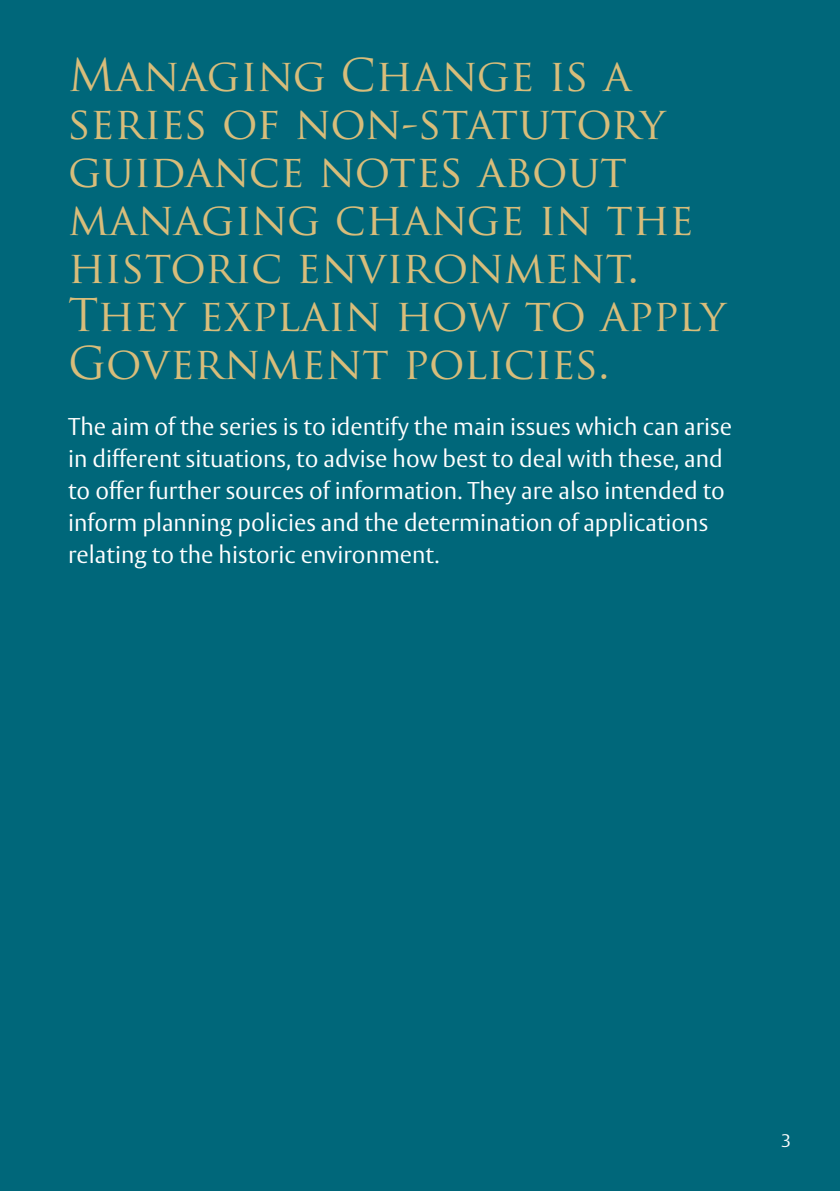
<style>
.page{position:relative;width:840px;height:1191px;background:#fff}
.page>*{position:absolute;margin:0;border:0;box-sizing:border-box;transform-origin:0 0}
.t1{font:44px/48px "Trajan Pro";color:#d8bd7a}
.t2{font:300 24px/32px "HS Vesta";color:#fff}
.t3{font:300 18px "HS Vesta";color:#fff}
</style>
<div class="page">
<div style="left:0;top:0;width:839px;height:1191px;background:#00677a"></div>
<h1 class="t1" style="left:68px;top:51px;width:658px">Managing Change is a series of non-statutory guidance notes about managing change in the historic environment.<br>They explain how to apply<br>Government policies.</h1>
<p class="t2" style="left:68px;top:412px;width:665px">The aim of the series is to identify the main issues which can arise in different situations, to advise how best to deal with these, and to offer further sources of information. They are also intended to inform planning policies and the determination of applications relating to the historic environment.</p>
<p class="t3" style="left:780px;top:1130px;width:12px">3</p>
</div>
